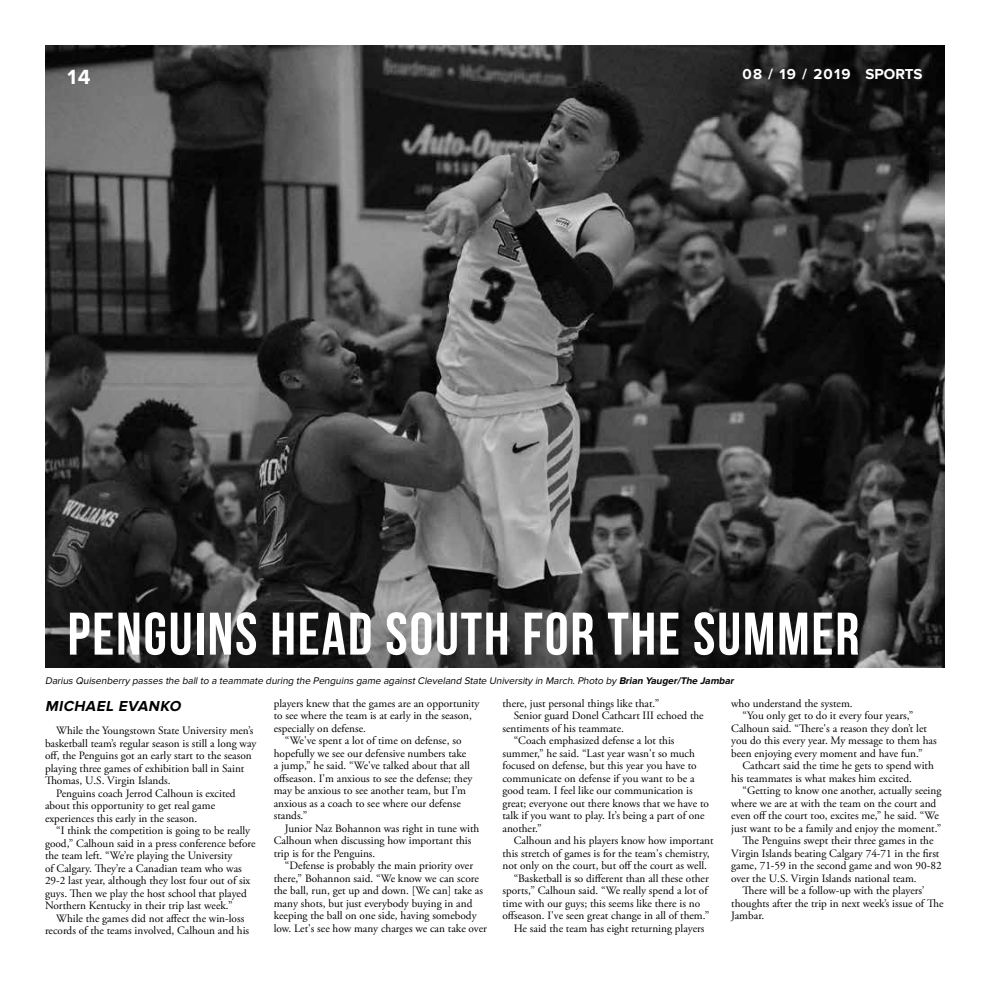
<style>
.page{position:relative;width:990px;height:990px;background:#fff}
.page>*{position:absolute;margin:0;border:0;box-sizing:border-box;transform-origin:0 0}
.t1{font:700 60px "Bebas Neue";letter-spacing:.03em;color:#fff}
.t2{font:700 21.25px "Proxima Nova";color:#fff}
.t3{font:700 15px "Proxima Nova";letter-spacing:.04em;color:#fff}
.t4{font:italic 700 15px "Proxima Nova";color:#000}
.t5{font:11.25px "Adobe Garamond Pro";color:#000}
.t6{font:italic 10px "Proxima Nova";color:#000}
.s1{font-weight:700}
</style>
<div class="page">
<img style="left:45px;top:45px;width:900px;height:623px">
<h2 class="t2" style="left:68px;top:65px;width:25px">14</h2>
<h3 class="t3" style="left:743px;top:66px;width:182px">08 / 19 / 2019 SPORTS</h3>
<h1 class="t1" style="left:68px;top:601px;width:793px">PENGUINS HEAD SOUTH FOR THE SUMMER</h1>
<p class="t6" style="left:45px;top:675px;width:692px">Darius Quisenberry passes the ballto a teammate during the Penguins game againstCleveland State University in March.Photo by <span class="s1">Brian Yauger/The Jambar</span></p>
<h3 class="t4" style="left:45px;top:697px;width:140px">MICHAEL EVANKO</h3>
<p class="t5" style="left:56px;top:724px;width:199px">While the Youngstown State University men’s</p>
<p class="t5" style="left:45px;top:737px;width:213px">basketball team’s regular season is still a long way</p>
<p class="t5" style="left:45px;top:749px;width:208px">off, the Penguins got an early start to the season</p>
<p class="t5" style="left:45px;top:762px;width:201px">playing three games of exhibition ball in Saint</p>
<p class="t5" style="left:45px;top:774px;width:127px">Thomas, U.S. Virgin Islands.</p>
<p class="t5" style="left:56px;top:787px;width:181px">Penguins coach Jerrod Calhoun is excited</p>
<p class="t5" style="left:45px;top:799px;width:172px">about this opportunity to get real game</p>
<p class="t5" style="left:45px;top:812px;width:154px">experiences this early in the season.</p>
<p class="t5" style="left:56px;top:824px;width:195px">“I think the competition is going to be really</p>
<p class="t5" style="left:45px;top:837px;width:212px">good,” Calhoun said in a press conference before</p>
<p class="t5" style="left:45px;top:849px;width:189px">the team left. “We’re playing the University</p>
<p class="t5" style="left:45px;top:862px;width:198px">of Calgary. They’re a Canadian team who was</p>
<p class="t5" style="left:45px;top:874px;width:207px">29-2 last year, although they lost four out of six</p>
<p class="t5" style="left:45px;top:887px;width:203px">guys. Then we play the host school that played</p>
<p class="t5" style="left:45px;top:899px;width:189px">Northern Kentucky in their trip last week.”</p>
<p class="t5" style="left:56px;top:912px;width:190px">While the games did not affect the win-loss</p>
<p class="t5" style="left:45px;top:924px;width:206px">records of the teams involved, Calhoun and his</p>
<p class="t5" style="left:274px;top:697px;width:207px">players knew that the games are an opportunity</p>
<p class="t5" style="left:274px;top:709px;width:200px">to see where the team is at early in the season,</p>
<p class="t5" style="left:274px;top:722px;width:94px">especially on defense.</p>
<p class="t5" style="left:285px;top:734px;width:178px">“We've spent a lot of time on defense, so</p>
<p class="t5" style="left:274px;top:747px;width:194px">hopefully we see our defensive numbers take</p>
<p class="t5" style="left:274px;top:759px;width:198px">a jump,” he said. “We've talked about that all</p>
<p class="t5" style="left:274px;top:772px;width:200px">offseason. I'm anxious to see the defense; they</p>
<p class="t5" style="left:274px;top:784px;width:194px">may be anxious to see another team, but I’m</p>
<p class="t5" style="left:274px;top:797px;width:189px">anxious as a coach to see where our defense</p>
<p class="t5" style="left:274px;top:809px;width:35px">stands.”</p>
<p class="t5" style="left:285px;top:822px;width:196px">Junior Naz Bohannon was right in tune with</p>
<p class="t5" style="left:274px;top:834px;width:199px">Calhoun when discussing how important this</p>
<p class="t5" style="left:274px;top:847px;width:103px">trip is for the Penguins.</p>
<p class="t5" style="left:285px;top:859px;width:190px">“Defense is probably the main priority over</p>
<p class="t5" style="left:274px;top:872px;width:207px">there,” Bohannon said. “We know we can score</p>
<p class="t5" style="left:274px;top:884px;width:211px">the ball, run, get up and down. [We can] take as</p>
<p class="t5" style="left:274px;top:897px;width:200px">many shots, but just everybody buying in and</p>
<p class="t5" style="left:274px;top:909px;width:204px">keeping the ball on one side, having somebody</p>
<p class="t5" style="left:274px;top:922px;width:215px">low. Let's see how many charges we can take over</p>
<p class="t5" style="left:502px;top:697px;width:158px">there, just personal things like that.”</p>
<p class="t5" style="left:514px;top:709px;width:192px">Senior guard Donel Cathcart III echoed the</p>
<p class="t5" style="left:502px;top:722px;width:123px">sentiments of his teammate.</p>
<p class="t5" style="left:514px;top:734px;width:162px">“Coach emphasized defense a lot this</p>
<p class="t5" style="left:502px;top:747px;width:194px">summer,” he said. “Last year wasn't so much</p>
<p class="t5" style="left:502px;top:759px;width:196px">focused on defense, but this year you have to</p>
<p class="t5" style="left:502px;top:772px;width:194px">communicate on defense if you want to be a</p>
<p class="t5" style="left:502px;top:784px;width:192px">good team. I feel like our communication is</p>
<p class="t5" style="left:502px;top:797px;width:208px">great; everyone out there knows that we have to</p>
<p class="t5" style="left:502px;top:809px;width:204px">talk if you want to play. It’s being a part of one</p>
<p class="t5" style="left:502px;top:822px;width:41px">another.”</p>
<p class="t5" style="left:514px;top:834px;width:201px">Calhoun and his players know how important</p>
<p class="t5" style="left:502px;top:847px;width:208px">this stretch of games is for the team's chemistry,</p>
<p class="t5" style="left:502px;top:859px;width:206px">not only on the court, but off the court as well.</p>
<p class="t5" style="left:514px;top:872px;width:197px">“Basketball is so different than all these other</p>
<p class="t5" style="left:502px;top:884px;width:207px">sports,” Calhoun said. “We really spend a lot of</p>
<p class="t5" style="left:502px;top:897px;width:199px">time with our guys; this seems like there is no</p>
<p class="t5" style="left:502px;top:909px;width:209px">offseason. I've seen great change in all of them.”</p>
<p class="t5" style="left:514px;top:922px;width:192px">He said the team has eight returning players</p>
<p class="t5" style="left:731px;top:697px;width:123px">who understand the system.</p>
<p class="t5" style="left:742px;top:709px;width:172px">“You only get to do it every four years,”</p>
<p class="t5" style="left:731px;top:722px;width:197px">Calhoun said. “There's a reason they don’t let</p>
<p class="t5" style="left:731px;top:734px;width:207px">you do this every year. My message to them has</p>
<p class="t5" style="left:731px;top:747px;width:193px">been enjoying every moment and have fun.”</p>
<p class="t5" style="left:742px;top:759px;width:193px">Cathcart said the time he gets to spend with</p>
<p class="t5" style="left:731px;top:772px;width:182px">his teammates is what makes him excited.</p>
<p class="t5" style="left:742px;top:784px;width:200px">“Getting to know one another, actually seeing</p>
<p class="t5" style="left:731px;top:797px;width:207px">where we are at with the team on the court and</p>
<p class="t5" style="left:731px;top:809px;width:209px">even off the court too, excites me,” he said. “We</p>
<p class="t5" style="left:731px;top:822px;width:212px">just want to be a family and enjoy the moment.”</p>
<p class="t5" style="left:742px;top:834px;width:192px">The Penguins swept their three games in the</p>
<p class="t5" style="left:731px;top:847px;width:210px">Virgin Islands beating Calgary 74-71 in the first</p>
<p class="t5" style="left:731px;top:859px;width:212px">game, 71-59 in the second game and won 90-82</p>
<p class="t5" style="left:731px;top:872px;width:187px">over the U.S. Virgin Islands national team.</p>
<p class="t5" style="left:742px;top:884px;width:183px">There will be a follow-up with the players’</p>
<p class="t5" style="left:731px;top:897px;width:214px">thoughts after the trip in next week’s issue of The</p>
<p class="t5" style="left:731px;top:909px;width:34px">Jambar.</p>
</div>
